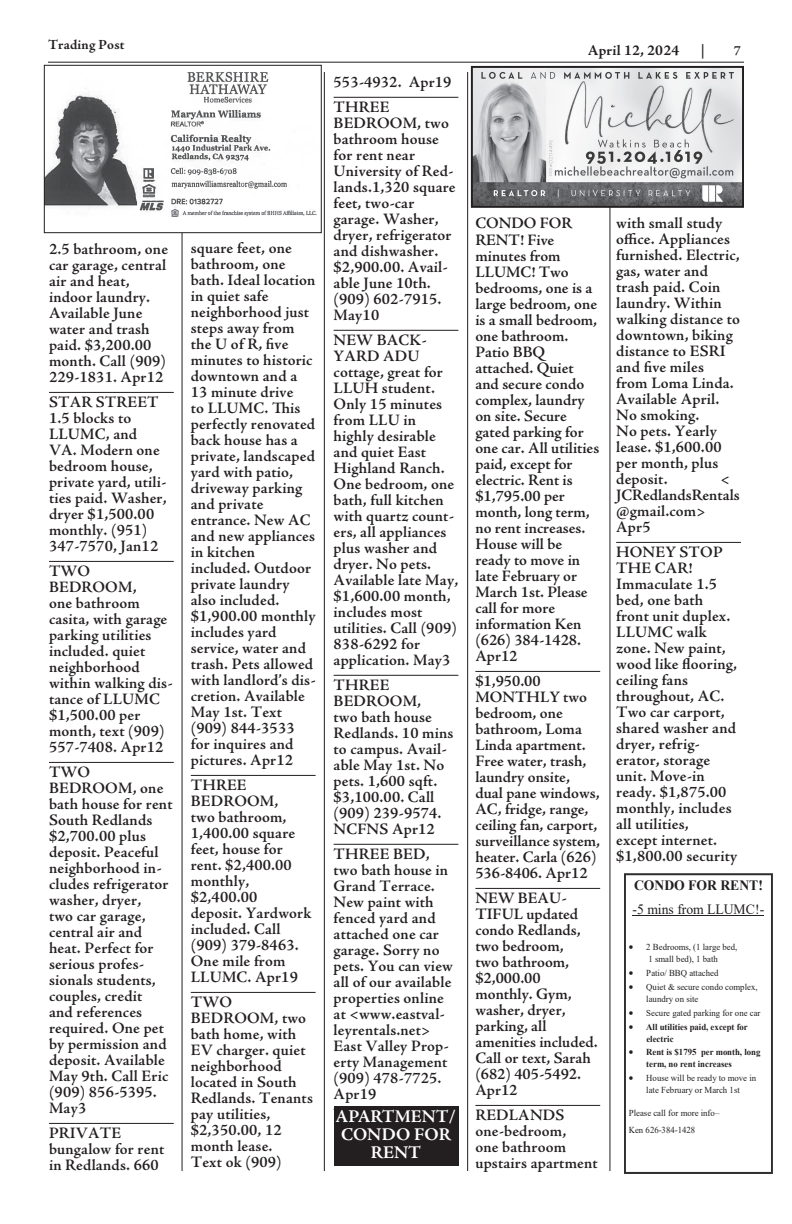
<style>
.page{position:relative;width:792px;height:1224px;background:#fff}
.page>*{position:absolute;margin:0;border:0;box-sizing:border-box;transform-origin:0 0}
.t1{font:700 18px/18px "Adobe Jenson Pro";color:#fff;text-align:center}
.ADS{font:600 16px/16px "Adobe Jenson Pro";letter-spacing:.01em;color:#231f20}
.t2{font:700 15px "Adobe Jenson Pro";letter-spacing:.01em;color:#231f20}
.t3{font:14.2px/24px "Times New Roman";color:#231f20;scale:.96 1}
.t4{font:700 14px "Adobe Jenson Pro";letter-spacing:.01em;color:#231f20}
.t5{font:600 14px "Adobe Jenson Pro";color:#231f20}
.t6{font:9.1px/11.8px "Times New Roman";color:#231f20;text-align:center;scale:.96 1}
.t7{font:700 9.1px/11.7px "Times New Roman";color:#231f20;scale:.96 1}
.s1{font-weight:700}
</style>
<div class="page">
<hr style="left:182px;top:72px;width:1px;height:1099px;background:#231f20">
<hr style="left:324px;top:72px;width:1px;height:1099px;background:#231f20">
<hr style="left:467px;top:72px;width:1px;height:1099px;background:#231f20">
<hr style="left:610px;top:72px;width:1px;height:1099px;background:#231f20">
<hr style="left:48px;top:62px;width:696px;height:1px;background:#231f20">
<hr style="left:334px;top:97px;width:124px;height:1px;background:#231f20">
<hr style="left:334px;top:330px;width:124px;height:1px;background:#231f20">
<hr style="left:334px;top:675px;width:124px;height:1px;background:#231f20">
<hr style="left:334px;top:844px;width:124px;height:1px;background:#231f20">
<div style="left:334px;top:1106px;width:124px;height:60px;background:#231f20"></div>
<hr style="left:49px;top:392px;width:125px;height:1px;background:#231f20">
<hr style="left:49px;top:561px;width:125px;height:1px;background:#231f20">
<hr style="left:49px;top:762px;width:125px;height:1px;background:#231f20">
<hr style="left:49px;top:1123px;width:125px;height:1px;background:#231f20">
<hr style="left:616px;top:542px;width:125px;height:1px;background:#231f20">
<hr style="left:191px;top:775px;width:125px;height:1px;background:#231f20">
<hr style="left:191px;top:992px;width:125px;height:1px;background:#231f20">
<hr style="left:475px;top:671px;width:125px;height:1px;background:#231f20">
<hr style="left:475px;top:888px;width:125px;height:1px;background:#231f20">
<hr style="left:475px;top:1105px;width:125px;height:1px;background:#231f20">
<div style="left:44px;top:65px;width:277px;height:168px;background:#fff"></div>
<img style="left:46px;top:71px;width:271px;height:146px">
<div style="left:44px;top:65px;width:278px;height:168px;border:1px solid #231f20"></div>
<img style="left:474px;top:69px;width:267px;height:136px">
<div style="left:471px;top:66px;width:273px;height:142px;border:2px solid #231f20"></div>
<div style="left:624px;top:873px;width:149px;height:301px;border:2px solid #302e2f"></div>
<hr style="left:633px;top:915px;width:131px;height:1px;background:#231f20">
<p class="t4" style="left:48px;top:37px;width:78px">Trading Post</p>
<p class="ADS" style="left:49px;top:241px;width:121px">2.5 bathroom, one car garage, central air and heat, indoor laundry.<br>Available June water and trash paid. $3,200.00 month. Call (909)<br>229-1831. Apr12</p>
<p class="ADS" style="left:49px;top:394px;width:119px">STAR STREET<br>1.5 blocks to<br>LLUMC, and<br>VA. Modern one bedroom house, private yard, utili&shy;ties paid. Washer, dryer $1,500.00 monthly. (951)<br>347-7570, Jan12</p>
<p class="ADS" style="left:49px;top:563px;width:125px">TWO<br>BEDROOM,<br>one bathroom casita, with garage parking utilities included. quiet neighborhood within walking dis&shy;tance of LLUMC $1,500.00 per month, text (909)<br>557-7408. Apr12</p>
<p class="ADS" style="left:49px;top:764px;width:125px">TWO<br>BEDROOM, one bath house for rent<br>South Redlands $2,700.00 plus deposit. Peaceful neighborhood in&shy;cludes refrigerator washer, dryer,<br>two car garage, central air and heat. Perfect for serious profes&shy;sionals students, couples, credit<br>and references required. One pet by permission and deposit. Available<br>May 9th. Call Eric (909) 856-5395.<br>May3</p>
<p class="ADS" style="left:49px;top:1125px;width:117px">PRIVATE bungalow for rent in Redlands. 660</p>
<p class="ADS" style="left:191px;top:240px;width:126px">square feet, one bathroom, one bath. Ideal location in quiet safe neighborhood just steps away from the U of R, five minutes to historic downtown and a<br>13 minute drive<br>to LLUMC. This perfectly renovated back house has a private, landscaped yard with patio, driveway parking and private entrance. New AC and new appliances in kitchen included. Outdoor private laundry also included. $1,900.00 monthly includes yard service, water and trash. Pets allowed with landlord’s dis&shy;cretion. Available<br>May 1st. Text (909) 844-3533 for inquires and pictures. Apr12</p>
<p class="ADS" style="left:191px;top:777px;width:122px">THREE<br>BEDROOM,<br>two bathroom,<br>1,400.00 square feet, house for rent. $2,400.00 monthly, $2,400.00 deposit. Yardwork included. Call (909) 379-8463.<br>One mile from<br>LLUMC. Apr19</p>
<p class="ADS" style="left:191px;top:994px;width:124px">TWO<br>BEDROOM, two bath home, with<br>EV charger. quiet neighborhood located in South<br>Redlands. Tenants pay utilities, $2,350.00, 12 month lease.<br>Text ok (909)</p>
<p class="ADS" style="left:334px;top:74px;width:119px">553-4932. Apr19</p>
<p class="ADS" style="left:334px;top:99px;width:124px">THREE<br>BEDROOM, two bathroom house for rent near<br>University of Red&shy;lands.1,320 square feet, two-car garage. Washer, dryer, refrigerator and dishwasher. $2,900.00. Avail&shy;able June 10th. (909) 602-7915.<br>May10</p>
<p class="ADS" style="left:334px;top:332px;width:126px">NEW BACK-<br>YARD ADU cottage, great for<br>LLUH student.<br>Only 15 minutes from LLU in highly desirable and quiet East<br>Highland Ranch.<br>One bedroom, one bath, full kitchen with quartz count&shy;ers, all appliances plus washer and dryer. No pets.<br>Available late May, $1,600.00 month, includes most utilities. Call (909)<br>838-6292 for application. May3</p>
<p class="ADS" style="left:334px;top:677px;width:121px">THREE<br>BEDROOM,<br>two bath house<br>Redlands. 10 mins to campus. Avail&shy;able May 1st. No pets. 1,600 sqft. $3,100.00. Call (909) 239-9574.<br>NCFNS Apr12</p>
<p class="ADS" style="left:334px;top:846px;width:121px">THREE BED, two bath house in<br>Grand Terrace.<br>New paint with fenced yard and attached one car garage. Sorry no pets. You can view all of our available properties online at &lt;www.eastval&shy;leyrentals.net&gt;<br>East Valley Prop&shy;erty Management (909) 478-7725.<br>Apr19</p>
<p class="t1" style="left:336px;top:1107px;width:122px">APARTMENT/<br>CONDO FOR<br>RENT</p>
<p class="t2" style="left:588px;top:41px;width:93px">April 12, 2024</p>
<p class="t5" style="left:701px;top:42px;width:6px">|</p>
<p class="t5" style="left:734px;top:42px;width:9px">7</p>
<p class="ADS" style="left:475px;top:215px;width:125px">CONDO FOR<br>RENT! Five minutes from<br>LLUMC! Two bedrooms, one is a large bedroom, one is a small bedroom, one bathroom.<br>Patio BBQ attached. Quiet and secure condo complex, laundry on site. Secure gated parking for one car. All utilities paid, except for electric. Rent is $1,795.00 per month, long term, no rent increases.<br>House will be ready to move in late February or<br>March 1st. Please call for more information Ken (626) 384-1428.<br>Apr12</p>
<p class="ADS" style="left:475px;top:673px;width:126px">$1,950.00<br>MONTHLY two bedroom, one bathroom, Loma<br>Linda apartment.<br>Free water, trash, laundry onsite, dual pane windows,<br>AC, fridge, range, ceiling fan, carport, surveillance system, heater. Carla (626)<br>536-8406. Apr12</p>
<p class="ADS" style="left:475px;top:890px;width:124px">NEW BEAU-<br>TIFUL updated condo Redlands, two bedroom,<br>two bathroom, $2,000.00 monthly. Gym, washer, dryer, parking, all amenities included.<br>Call or text, Sarah (682) 405-5492.<br>Apr12</p>
<p class="ADS" style="left:475px;top:1107px;width:124px">REDLANDS one-bedroom,<br>one bathroom upstairs apartment</p>
<p class="ADS" style="left:616px;top:215px;width:125px">with small study office. Appliances furnished. Electric, gas, water and trash paid. Coin laundry. Within walking distance to downtown, biking distance to ESRI and five miles<br>from Loma Linda.<br>Available April.<br>No smoking.<br>No pets. Yearly lease. $1,600.00 per month, plus deposit.</p>
<p class="ADS" style="left:616px;top:471px;width:125px;text-indent:104px">&lt;<br>JCRedlandsRentals @gmail.com&gt;<br>Apr5</p>
<p class="ADS" style="left:616px;top:544px;width:123px">HONEY STOP<br>THE CAR!<br>Immaculate 1.5 bed, one bath front unit duplex.<br>LLUMC walk zone. New paint, wood like flooring, ceiling fans throughout, AC.<br>Two car carport, shared washer and dryer, refrig&shy;erator, storage unit. Move-in ready. $1,875.00 monthly, includes all utilities,<br>except internet. $1,800.00 security</p>
<p class="t3" style="left:633px;top:873px;width:139px"><span class="s1">CONDO FOR RENT! </span>-5 mins from LLUMC!-</p>
<p class="t6" style="left:629px;top:941px;width:115px">• 2 Bedrooms, (1 large bed,<br>1 small bed), 1 bath</p>
<p class="t6" style="left:629px;top:966px;width:95px">• Patio/ BBQ attached</p>
<p class="t6" style="left:646px;top:981px;width:117px;text-align:left;text-indent:-18px">• Quiet &amp; secure condo complex, laundry on site</p>
<p class="t6" style="left:629px;top:1006px;width:139px">• Secure gated parking for one car</p>
<p class="t7" style="left:646px;top:1021px;width:107px;text-indent:-18px">• All utilities paid, except for electric</p>
<p class="t7" style="left:646px;top:1046px;width:120px;text-indent:-18px">• Rent is $1795 per month, long term, no rent increases</p>
<p class="t6" style="left:629px;top:1072px;width:134px">• House will be ready to move in late February or March 1st</p>
<p class="t6" style="left:629px;top:1104px;width:96px;line-height:17.6px;text-align:left">Please call for more info–<br>Ken 626-384-1428</p>
</div>
